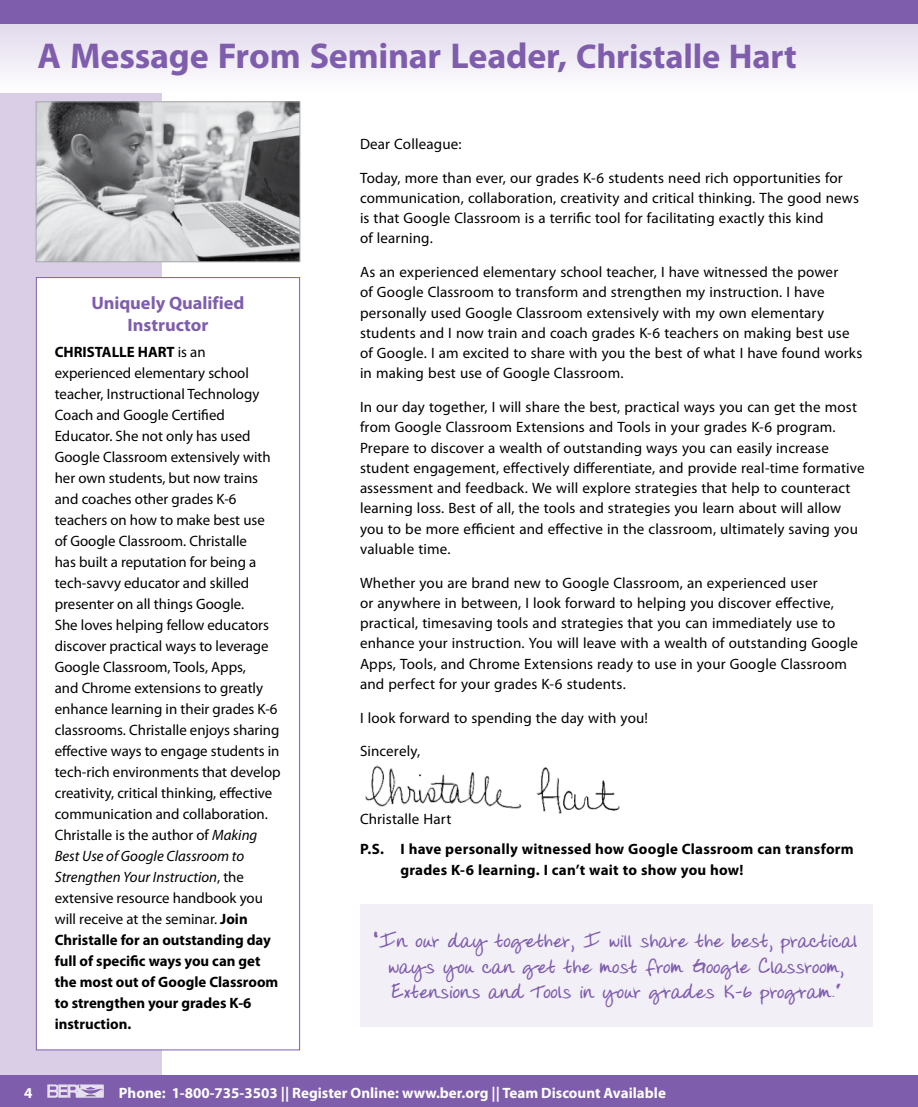
<style>
.page{position:relative;width:918px;height:1107px;background:#fff}
.page>*{position:absolute;margin:0;border:0;box-sizing:border-box;transform-origin:0 0}
.t1{font:700 36px "Myriad Pro";letter-spacing:-.005em;color:#7f5dad}
.t2{font:700 21px/25.2px "Donnys Hand";letter-spacing:.005em;color:#7f5dad;text-align:center}
.t3{font:700 18px/21.6px "Myriad Pro";letter-spacing:-.005em;color:#7f5dad;text-align:center}
.t4{font:15px/21px "Myriad Pro";letter-spacing:.005em;color:#000}
.t5{font:700 15px/21px "Myriad Pro";letter-spacing:.015em;color:#000}
.t6{font:700 15px "Myriad Pro";color:#fff}
.s1{font-size:34.5px}
.s2{font-weight:700}
.s3{font-style:italic}
</style>
<div class="page">
<div style="left:0;top:0;width:162px;height:1107px;background:#d9cee6"></div>
<div style="left:0;top:1076px;width:918px;height:31px;background:#7f5dad"></div>
<svg style="left:47px;top:1084px;width:57px;height:14px"></svg>
<svg style="left:0;top:24px;width:918px;height:68px"></svg>
<div style="left:0;top:0;width:918px;height:24px;background:#7f5dad"></div>
<img style="left:365px;top:765px;width:255px;height:49px">
<div style="left:36px;top:278px;width:264px;height:772px;background:#fff"></div>
<div style="left:36px;top:277px;width:264px;height:773px;border:1px solid #7f5dad"></div>
<div style="left:360px;top:904px;width:513px;height:123px;background:#f2eff7"></div>
<img style="left:38px;top:104px;width:260px;height:156px">
<div style="left:36px;top:102px;width:264px;height:160px;border:1px solid #a7a9ac"></div>
<h1 class="t1" style="left:38px;top:32px;width:761px">A Message From Seminar Leader, <span class="s1">Christalle Hart</span></h1>
<p class="t3" style="left:91px;top:292px;width:155px">Uniquely Qualified<br>Instructor</p>
<p class="t4" style="left:55px;top:341px;width:227px"><span class="s2">CHRISTALLE HART</span> is an experienced elementary school teacher, Instructional Technology<br>Coach and Google Certified<br>Educator. She not only has used<br>Google Classroom extensively with her own students, but now trains and coaches other grades K-6 teachers on how to make best use of Google Classroom. Christalle<br>has built a reputation for being a tech-savvy educator and skilled presenter on all things Google.<br>She loves helping fellow educators discover practical ways to leverage<br>Google Classroom, Tools, Apps,<br>and Chrome extensions to greatly enhance learning in their grades K-6 classrooms. Christalle enjoys sharing effective ways to engage students in tech-rich environments that develop creativity, critical thinking, effective communication and collaboration.<br>Christalle is the author of <span class="s3">Making<br>Best Use of Google Classroom to<br>Strengthen Your Instruction</span>, the extensive resource handbook you will receive at the seminar. <span class="s2">Join<br>Christalle for an outstanding day full of specific ways you can get the most out of Google Classroom to strengthen your grades K-6 instruction.</span></p>
<p class="t4" style="left:360px;top:133px;width:103px">Dear Colleague:</p>
<p class="t4" style="left:360px;top:167px;width:500px;line-height:20.2px">Today, more than ever, our grades K-6 students need rich opportunities for communication, collaboration, creativity and critical thinking. The good news is that Google Classroom is a terrific tool for facilitating exactly this kind<br>of learning.</p>
<p class="t4" style="left:360px;top:262px;width:504px;line-height:20.2px">As an experienced elementary school teacher, I have witnessed the power<br>of Google Classroom to transform and strengthen my instruction. I have personally used Google Classroom extensively with my own elementary students and I now train and coach grades K-6 teachers on making best use of Google. I am excited to share with you the best of what I have found works in making best use of Google Classroom.</p>
<p class="t4" style="left:360px;top:397px;width:506px;line-height:20.2px">In our day together, I will share the best, practical ways you can get the most from Google Classroom Extensions and Tools in your grades K-6 program.<br>Prepare to discover a wealth of outstanding ways you can easily increase student engagement, effectively differentiate, and provide real-time formative assessment and feedback. We will explore strategies that help to counteract learning loss. Best of all, the tools and strategies you learn about will allow you to be more efficient and effective in the classroom, ultimately saving you valuable time.</p>
<p class="t4" style="left:360px;top:572px;width:500px;line-height:20.2px">Whether you are brand new to Google Classroom, an experienced user<br>or anywhere in between, I look forward to helping you discover effective, practical, timesaving tools and strategies that you can immediately use to enhance your instruction. You will leave with a wealth of outstanding Google Apps, Tools, and Chrome Extensions ready to use in your Google Classroom and perfect for your grades K-6 students.</p>
<p class="t4" style="left:360px;top:707px;width:290px">I look forward to spending the day with you!</p>
<p class="t4" style="left:360px;top:741px;width:62px">Sincerely,</p>
<p class="t4" style="left:360px;top:808px;width:93px">Christalle Hart</p>
<p class="t5" style="left:400px;top:838px;width:455px;text-indent:-40px">P.S. I have personally witnessed how Google Classroom can transform grades K-6 learning. I can’t wait to show you how!</p>
<h2 class="t2" style="left:375px;top:930px;width:484px">“In our day together, I will share the best, practical ways you can get the most from Google Classroom,<br>Extensions and Tools in your grades K-6 program.”</h2>
<p class="t6" style="left:24px;top:1083px;width:10px">4</p>
<p class="t6" style="left:119px;top:1083px;width:549px">Phone: 1-800-735-3503 || Register Online: www.ber.org || Team Discount Available</p>
</div>
